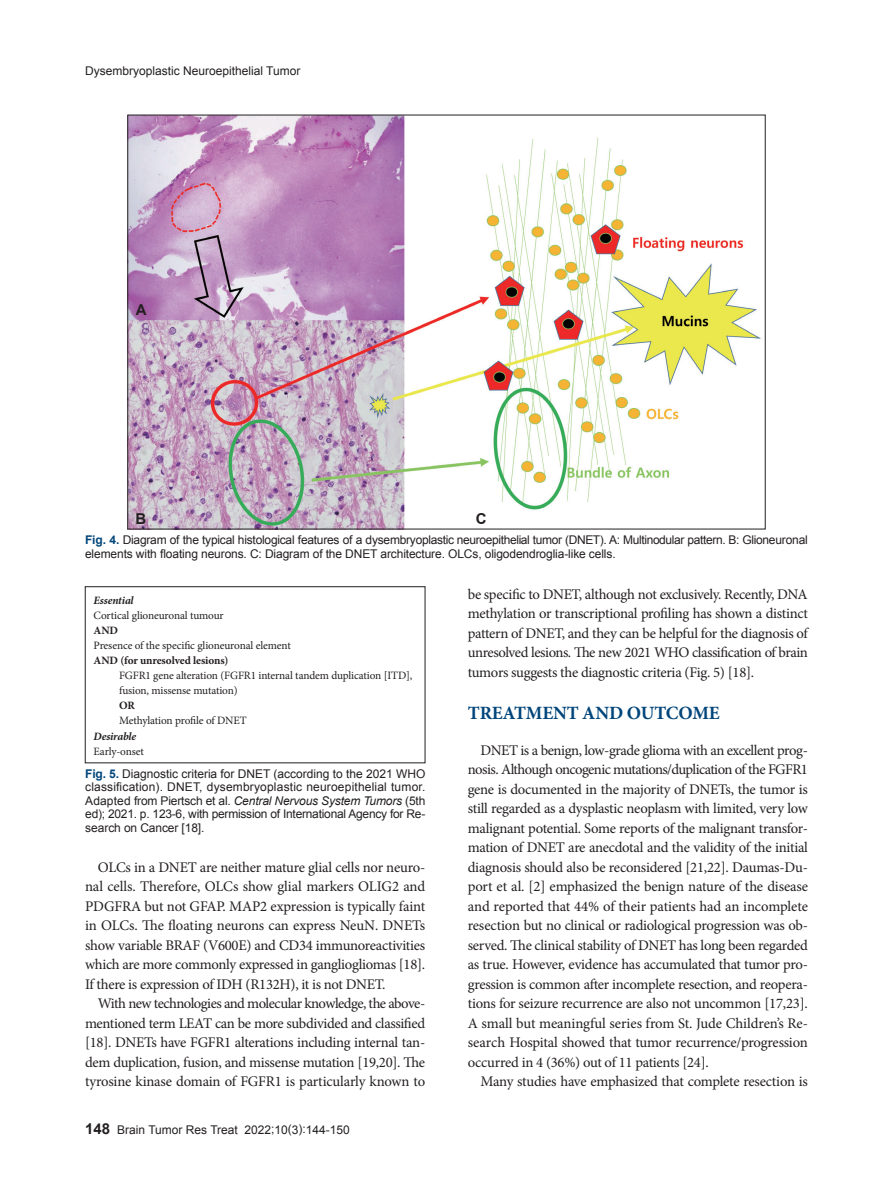
<style>
.page{position:relative;width:893px;height:1191px;background:#fff}
.page>*{position:absolute;margin:0;border:0;box-sizing:border-box;transform-origin:0 0}
.t1{font:700 18.75px "Minion Pro";letter-spacing:-.01em;color:#00457a}
.t2{font:700 15px "Arial";color:#231f20}
.t3{font:14.7px/19.5px "Minion Pro";letter-spacing:-.02em;color:#231f20;text-align:justify}
.t4{font:12px/13.5px "Arial";letter-spacing:-.01em;color:#231f20}
.t5{font:11.25px/15px "Minion Pro";letter-spacing:-.01em;color:#231f20}
.t6{font:700 11.25px "Minion Pro";letter-spacing:-.01em;color:#231f20}
.t7{font:italic 700 11.25px "Minion Pro";letter-spacing:-.01em;color:#231f20}
.s1{font-weight:700;color:#00457a}
.s2{font-style:italic}
.s3{font-weight:700;font-size:15px}
</style>
<div class="page">
<img style="left:130px;top:117px;width:631px;height:410px">
<div style="left:85px;top:586px;width:340px;height:177px;border:1px solid #231f20"></div>
<p class="t4" style="left:85px;top:64px;width:217px">Dysembryoplastic Neuroepithelial Tumor</p>
<p class="t2" style="left:136px;top:299px;width:12px">A</p>
<p class="t2" style="left:135px;top:509px;width:12px">B</p>
<p class="t2" style="left:476px;top:509px;width:12px">C</p>
<p class="t4" style="left:85px;top:533px;width:724px"><span class="s1">Fig. 4.</span> Diagram of the typical histological features of a dysembryoplastic neuroepithelial tumor (DNET). A: Multinodular pattern. B: Glioneuronal elements with floating neurons. C: Diagram of the DNET architecture. OLCs, oligodendroglia-like cells.</p>
<p class="t7" style="left:94px;top:593px;width:42px">Essential</p>
<p class="t5" style="left:94px;top:608px;width:132px">Cortical glioneuronal tumour</p>
<p class="t6" style="left:94px;top:623px;width:26px">AND</p>
<p class="t5" style="left:94px;top:638px;width:199px">Presence of the specific glioneuronal element</p>
<p class="t6" style="left:94px;top:653px;width:136px">AND (for unresolved lesions)</p>
<p class="t5" style="left:119px;top:668px;width:295px">FGFR1 gene alteration (FGFR1 internal tandem duplication [ITD], fusion, missense mutation)</p>
<p class="t6" style="left:119px;top:698px;width:17px">OR</p>
<p class="t5" style="left:119px;top:713px;width:129px">Methylation profile of DNET</p>
<p class="t7" style="left:94px;top:728px;width:44px">Desirable</p>
<p class="t5" style="left:94px;top:743px;width:52px">Early-onset</p>
<p class="t4" style="left:85px;top:767px;width:342px;text-align:justify"><span class="s1">Fig. 5.</span> Diagnostic criteria for DNET (according to the 2021 WHO classification). DNET, dysembryoplastic neuroepithelial tumor.<br>Adapted from Piertsch et al. <span class="s2">Central Nervous System Tumors</span> (5th ed); 2021. p. 123-6, with permission of International Agency for Re&shy;search on Cancer [18].</p>
<p class="t3" style="left:85px;top:857px;width:342px;text-indent:13px">OLCs in a DNET are neither mature glial cells nor neuro&shy;nal cells. Therefore, OLCs show glial markers OLIG2 and PDGFRA but not GFAP. MAP2 expression is typically faint in OLCs. The floating neurons can express NeuN. DNETs show variable BRAF (V600E) and CD34 immunoreactivities which are more commonly expressed in gangliogliomas [18].<br>If there is expression of IDH (R132H), it is not DNET.</p>
<p class="t3" style="left:85px;top:994px;width:342px;text-indent:13px">With new technologies and molecular knowledge, the above&shy;mentioned term LEAT can be more subdivided and classified [18]. DNETs have FGFR1 alterations including internal tan&shy;dem duplication, fusion, and missense mutation [19,20]. The tyrosine kinase domain of FGFR1 is particularly known to</p>
<p class="t4" style="left:85px;top:1122px;width:266px"><span class="s3">148</span> Brain Tumor Res Treat 2022;10(3):144-150</p>
<p class="t3" style="left:468px;top:584px;width:342px">be specific to DNET, although not exclusively. Recently, DNA methylation or transcriptional profiling has shown a distinct pattern of DNET, and they can be helpful for the diagnosis of unresolved lesions. The new 2021 WHO classification of brain tumors suggests the diagnostic criteria (Fig. 5) [18].</p>
<p class="t1" style="left:468px;top:700px;width:253px">TREATMENT AND OUTCOME</p>
<p class="t3" style="left:468px;top:740px;width:342px;text-indent:13px">DNET is a benign, low-grade glioma with an excellent prog&shy;nosis. Although oncogenic mutations/duplication of the FGFR1 gene is documented in the majority of DNETs, the tumor is still regarded as a dysplastic neoplasm with limited, very low malignant potential. Some reports of the malignant transfor&shy;mation of DNET are anecdotal and the validity of the initial diagnosis should also be reconsidered [21,22]. Daumas-Du&shy;port et al. [2] emphasized the benign nature of the disease and reported that 44% of their patients had an incomplete resection but no clinical or radiological progression was ob&shy;served. The clinical stability of DNET has long been regarded as true. However, evidence has accumulated that tumor pro&shy;gression is common after incomplete resection, and reopera&shy;tions for seizure recurrence are also not uncommon [17,23].<br>A small but meaningful series from St. Jude Children’s Re&shy;search Hospital showed that tumor recurrence/progression occurred in 4 (36%) out of 11 patients [24].</p>
<p class="t3" style="left:480px;top:1072px;width:329px">Many studies have emphasized that complete resection is</p>
</div>
